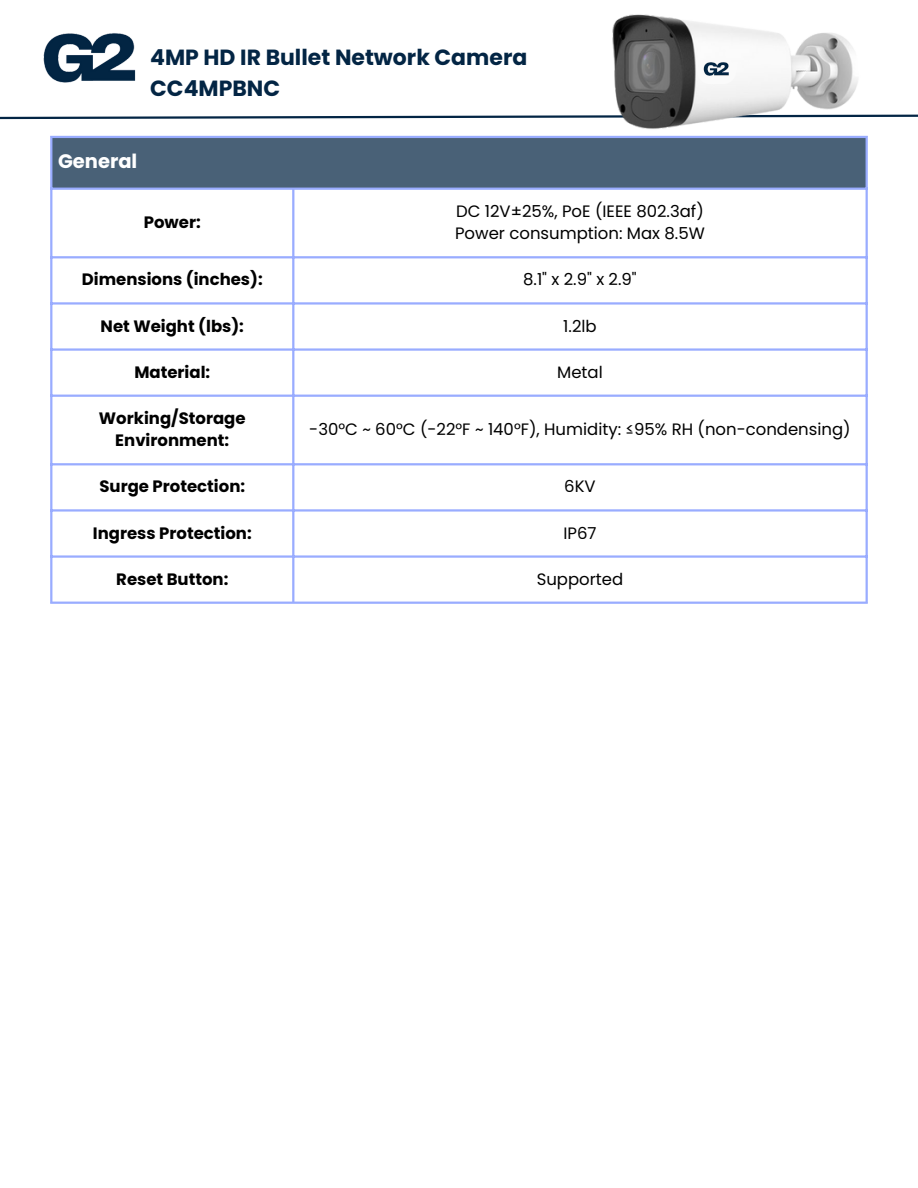
<style>
.page{position:relative;width:918px;height:1188px;background:#fff}
.page>*{position:absolute;margin:0;border:0;box-sizing:border-box;transform-origin:0 0}
.t1{font:700 21.9px "Poppins";color:#032544}
.t2{font:700 19.5px "Poppins";color:#fff}
.t3{font:16.5px "Poppins";color:#000}
.t4{font:700 16.5px/22.5px "Poppins";color:#000;text-align:center}
</style>
<div class="page">
<svg style="left:0;top:114px;width:918px;height:6px"></svg>
<div style="left:51px;top:137px;width:816px;height:52px;background:#496177"></div>
<hr style="left:50px;top:138px;width:2px;height:464px;background:#99acff">
<hr style="left:292px;top:190px;width:2px;height:412px;background:#99acff">
<hr style="left:866px;top:138px;width:2px;height:464px;background:#99acff">
<hr style="left:50px;top:136px;width:818px;height:2px;background:#99acff">
<hr style="left:50px;top:188px;width:818px;height:2px;background:#99acff">
<hr style="left:50px;top:256px;width:818px;height:2px;background:#99acff">
<hr style="left:50px;top:302px;width:818px;height:3px;background:#99acff">
<hr style="left:50px;top:348px;width:818px;height:3px;background:#99acff">
<hr style="left:50px;top:395px;width:818px;height:2px;background:#99acff">
<hr style="left:50px;top:463px;width:818px;height:2px;background:#99acff">
<hr style="left:50px;top:509px;width:818px;height:3px;background:#99acff">
<hr style="left:50px;top:555px;width:818px;height:3px;background:#99acff">
<hr style="left:50px;top:602px;width:818px;height:2px;background:#99acff">
<img style="left:43px;top:33px;width:93px;height:50px">
<img style="left:605px;top:14px;width:263px;height:147px">
<svg style="left:697px;top:80px;width:39px;height:4px"></svg>
<img style="left:697px;top:59px;width:39px;height:21px">
<p class="t1" style="left:150px;top:42px;width:379px">4MP HD IR Bullet Network Camera</p>
<p class="t1" style="left:150px;top:73px;width:131px">CC4MPBNC</p>
<p class="t2" style="left:58px;top:148px;width:81px">General</p>
<p class="t4" style="left:144px;top:211px;width:58px">Power:</p>
<p class="t3" style="left:456px;top:199px;width:249px">DC 12V±25%, PoE (IEEE 802.3af)</p>
<p class="t3" style="left:455px;top:222px;width:251px">Power consumption: Max 8.5W</p>
<p class="t4" style="left:82px;top:268px;width:182px">Dimensions (inches):</p>
<p class="t3" style="left:523px;top:268px;width:115px">8.1" x 2.9" x 2.9"</p>
<p class="t4" style="left:101px;top:315px;width:145px">Net Weight (lbs):</p>
<p class="t3" style="left:563px;top:314px;width:35px">1.2lb</p>
<p class="t4" style="left:134px;top:361px;width:77px">Material:</p>
<p class="t3" style="left:557px;top:360px;width:47px">Metal</p>
<p class="t4" style="left:99px;top:407px;width:148px">Working/Storage<br>Environment:</p>
<p class="t3" style="left:309px;top:418px;width:543px">-30°C ~ 60°C (-22°F ~ 140°F), Humidity: ≤95% RH (non-condensing)</p>
<p class="t4" style="left:99px;top:475px;width:147px">Surge Protection:</p>
<p class="t3" style="left:564px;top:475px;width:33px">6KV</p>
<p class="t4" style="left:93px;top:522px;width:160px">Ingress Protection:</p>
<p class="t3" style="left:563px;top:521px;width:35px">IP67</p>
<p class="t4" style="left:116px;top:568px;width:114px">Reset Button:</p>
<p class="t3" style="left:537px;top:567px;width:88px">Supported</p>
</div>
